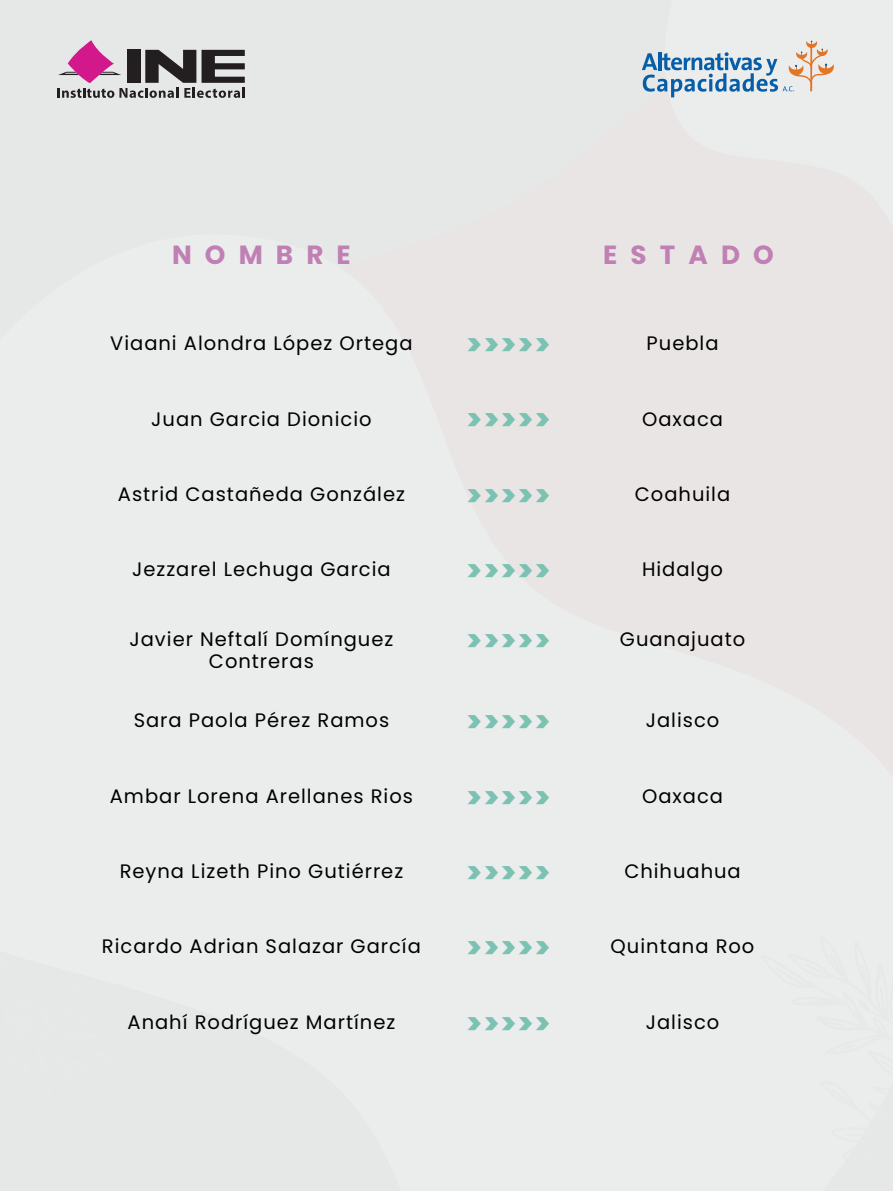
<style>
.page{position:relative;width:893px;height:1191px;background:#fff}
.page>*{position:absolute;margin:0;border:0;box-sizing:border-box;transform-origin:0 0}
.t1{font:800 30px "Poppins";color:#7cc2b2}
.t2{font:700 26.25px "Poppins";letter-spacing:.5em;color:#c080b4}
.t3{font:19.5px/22.5px "Poppins";letter-spacing:.05em;color:#000;text-align:center}
</style>
<div class="page">
<div style="left:0;top:0;width:663px;height:231px;background:#e6e7e7"></div>
<div style="left:0;top:231px;width:893px;height:960px;background:#ebecec"></div>
<div style="left:663px;top:0;width:230px;height:284px;background:#e9e5e5"></div>
<div style="left:761px;top:935px;width:132px;height:256px;background:#ebecec"></div>
<svg style="left:58px;top:40px;width:187px;height:58px;background:#a3929c"></svg>
<svg style="left:642px;top:41px;width:192px;height:56px;background:#c0ccd6"></svg>
<h2 class="t2" style="left:172px;top:240px;width:180px">NOMBRE</h2>
<h2 class="t2" style="left:603px;top:240px;width:172px">ESTADO</h2>
<p class="t3" style="left:110px;top:332px;width:304px">Viaani Alondra López Ortega</p>
<h1 class="t1" style="left:467px;top:327px;width:85px">&gt;&gt;&gt;&gt;&gt;</h1>
<p class="t3" style="left:647px;top:332px;width:73px">Puebla</p>
<p class="t3" style="left:151px;top:407px;width:222px">Juan Garcia Dionicio</p>
<h1 class="t1" style="left:467px;top:402px;width:85px">&gt;&gt;&gt;&gt;&gt;</h1>
<p class="t3" style="left:642px;top:407px;width:82px">Oaxaca</p>
<p class="t3" style="left:118px;top:483px;width:289px">Astrid Castañeda González</p>
<h1 class="t1" style="left:467px;top:478px;width:85px">&gt;&gt;&gt;&gt;&gt;</h1>
<p class="t3" style="left:635px;top:483px;width:97px">Coahuila</p>
<p class="t3" style="left:132px;top:558px;width:260px">Jezzarel Lechuga Garcia</p>
<h1 class="t1" style="left:467px;top:553px;width:85px">&gt;&gt;&gt;&gt;&gt;</h1>
<p class="t3" style="left:642px;top:558px;width:82px">Hidalgo</p>
<p class="t3" style="left:130px;top:628px;width:265px">Javier Neftalí Domínguez<br>Contreras</p>
<h1 class="t1" style="left:467px;top:623px;width:85px">&gt;&gt;&gt;&gt;&gt;</h1>
<p class="t3" style="left:620px;top:628px;width:127px">Guanajuato</p>
<p class="t3" style="left:134px;top:709px;width:257px">Sara Paola Pérez Ramos</p>
<h1 class="t1" style="left:467px;top:704px;width:85px">&gt;&gt;&gt;&gt;&gt;</h1>
<p class="t3" style="left:646px;top:709px;width:75px">Jalisco</p>
<p class="t3" style="left:110px;top:784px;width:305px">Ambar Lorena Arellanes Rios</p>
<h1 class="t1" style="left:467px;top:779px;width:85px">&gt;&gt;&gt;&gt;&gt;</h1>
<p class="t3" style="left:642px;top:784px;width:82px">Oaxaca</p>
<p class="t3" style="left:120px;top:860px;width:285px">Reyna Lizeth Pino Gutiérrez</p>
<h1 class="t1" style="left:467px;top:855px;width:85px">&gt;&gt;&gt;&gt;&gt;</h1>
<p class="t3" style="left:624px;top:860px;width:118px">Chihuahua</p>
<p class="t3" style="left:102px;top:935px;width:320px">Ricardo Adrian Salazar García</p>
<h1 class="t1" style="left:467px;top:930px;width:85px">&gt;&gt;&gt;&gt;&gt;</h1>
<p class="t3" style="left:611px;top:935px;width:145px">Quintana Roo</p>
<p class="t3" style="left:128px;top:1011px;width:269px">Anahí Rodríguez Martínez</p>
<h1 class="t1" style="left:467px;top:1006px;width:85px">&gt;&gt;&gt;&gt;&gt;</h1>
<p class="t3" style="left:646px;top:1011px;width:75px">Jalisco</p>
</div>
